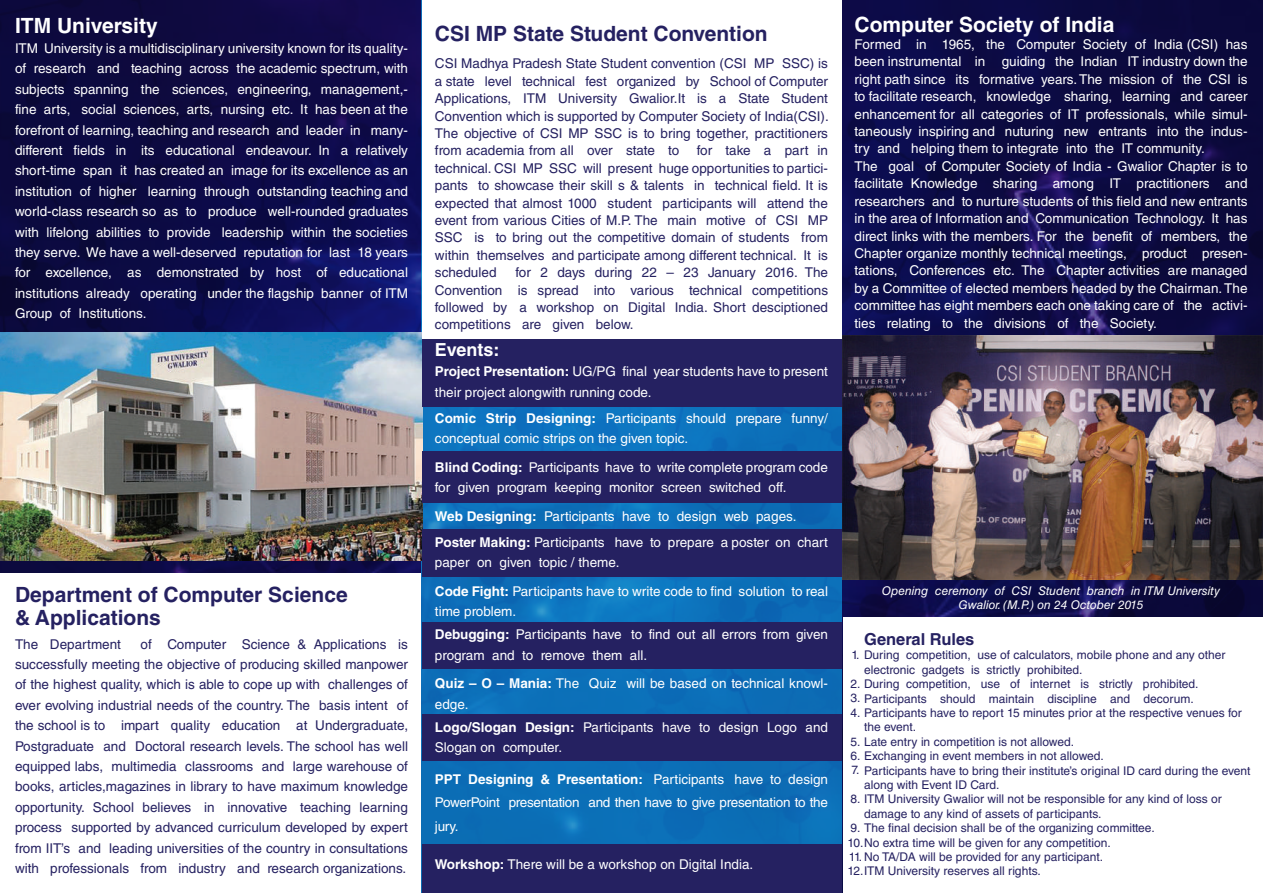
<style>
.page{position:relative;width:1263px;height:893px;background:#fff}
.page>*{position:absolute;margin:0;border:0;box-sizing:border-box;transform-origin:0 0}
.t1{font:700 21px/23.4px "Helvetica LT Std";color:#252161}
.t2{font:700 21px "Helvetica LT Std";color:#fff}
.t3{font:700 18px "Helvetica LT Std";color:#fff}
.t4{font:700 16.5px "Helvetica LT Std";color:#252161}
.t5{font:13.5px/20.4px "Helvetica LT Std";color:#fff}
.t6{font:13.5px/17.4px "Helvetica LT Std";color:#252161;text-align:justify}
.t7{font:12px/14.4px "Helvetica LT Std";color:#252161}
.t8{font:italic 12px/14.4px "Helvetica LT Std";color:#fff;text-align:center}
.s1{font-weight:700}
</style>
<div class="page">
<img style="left:0;top:0;width:1263px;height:893px">
<div style="left:421px;top:0;width:421px;height:893px;background:#1074bc"></div>
<img style="left:0;top:333px;width:422px;height:227px">
<div style="left:422px;top:338px;width:420px;height:68px;background:#252161"></div>
<div style="left:422px;top:451px;width:420px;height:52px;background:#252161"></div>
<div style="left:422px;top:530px;width:420px;height:47px;background:#252161"></div>
<div style="left:422px;top:622px;width:420px;height:47px;background:#252161"></div>
<div style="left:422px;top:715px;width:420px;height:46px;background:#252161"></div>
<div style="left:422px;top:845px;width:420px;height:48px;background:#252161"></div>
<div style="left:422px;top:0;width:420px;height:338px;background:#fff"></div>
<div style="left:843px;top:617px;width:420px;height:276px;background:#fff"></div>
<img style="left:842px;top:336px;width:421px;height:243px">
<h1 class="t2" style="left:15px;top:12px;width:144px">ITM University</h1>
<p class="t5" style="left:15px;top:38px;width:395px;text-align:justify">ITM University is a multidisciplinary university known for its quality&shy;of research and teaching across the academic spectrum, with subjects spanning the sciences, engineering, management,- fine arts, social sciences, arts, nursing etc. It has been at the forefront of learning, teaching and research and leader in many&shy;different fields in its educational endeavour. In a relatively short-time span it has created an image for its excellence as an institution of higher learning through outstanding teaching and world-class research so as to produce well-rounded graduates with lifelong abilities to provide leadership within the societies they serve. We have a well-deserved reputation for last 18 years for excellence, as demonstrated by host of educational institutions already operating under the flagship banner of ITM Group of Institutions.</p>
<h1 class="t1" style="left:15px;top:582px;width:334px">Department of Computer Science &amp; Applications</h1>
<p class="t6" style="left:15px;top:635px;width:108px">The Department</p>
<p class="t6" style="left:15px;top:634px;width:395px;line-height:20.4px;text-indent:126px">of Computer Science &amp; Applications is successfully meeting the objective of producing skilled manpower of the highest quality, which is able to cope up with challenges of ever evolving industrial needs of the country. The basis intent of the school is to impart quality education at Undergraduate, Postgraduate and Doctoral research levels. The school has well equipped labs, multimedia classrooms and large warehouse of books, articles,magazines in library to have maximum knowledge opportunity. School believes in innovative teaching learning process supported by advanced curriculum developed by expert from IIT’s and leading universities of the country in consultations with professionals from industry and research organizations.</p>
<h1 class="t1" style="left:435px;top:21px;width:334px">CSI MP State Student Convention</h1>
<p class="t6" style="left:435px;top:55px;width:395px">CSI Madhya Pradesh State Student convention (CSI MP SSC) is a state level technical fest organized by School of Computer Applications, ITM University Gwalior.It is a State Student Convention which is supported by Computer Society of India(CSI).<br>The objective of CSI MP SSC is to bring together, practitioners from academia from all over state to</p>
<p class="t6" style="left:435px;top:142px;width:395px;text-indent:262px">for take a part in technical. CSI MP SSC will present huge opportunities to partici&shy;pants to showcase their skill s &amp; talents in technical field. It is expected that almost 1000 student participants will attend the event from various Cities of M.P. The main motive of CSI MP SSC is to bring out the competitive domain of students from within themselves and participate among different technical. It is scheduled</p>
<p class="t6" style="left:435px;top:264px;width:395px;text-indent:81px">for 2 days during 22 – 23 January 2016. The Convention is spread into various technical competitions followed by a workshop on Digital India. Short desciptioned competitions are given below.</p>
<h2 class="t3" style="left:435px;top:339px;width:66px">Events:</h2>
<p class="t5" style="left:435px;top:361px;width:394px"><span class="s1">Project Presentation:</span> UG/PG final year students have to present their project alongwith running code.</p>
<p class="t5" style="left:435px;top:408px;width:394px"><span class="s1">Comic Strip Designing:</span> Participants should prepare funny/ conceptual comic strips on the given topic.</p>
<p class="t5" style="left:435px;top:457px;width:394px"><span class="s1">Blind Coding:</span> Participants have to write complete program code for given program keeping monitor screen switched off.</p>
<p class="t5" style="left:435px;top:503px;width:394px;line-height:25.8px"><span class="s1">Web Designing:</span> Participants have to design web pages.<br><span class="s1">Poster Making:</span> Participants have to prepare a poster on chart</p>
<p class="t5" style="left:435px;top:548px;width:395px;line-height:28.8px">paper on given topic / theme.<br><span class="s1">Code Fight:</span> Participants have to write code to find solution to real</p>
<p class="t5" style="left:435px;top:600px;width:394px;line-height:22.8px">time problem.<br><span class="s1">Debugging:</span> Participants have to find out all errors from given</p>
<p class="t5" style="left:435px;top:640px;width:395px;line-height:28.8px">program and to remove them all.<br><span class="s1">Quiz – O – Mania:</span> The Quiz will be based on technical knowl-</p>
<p class="t5" style="left:435px;top:693px;width:394px;line-height:22.8px">edge.<br><span class="s1">Logo/Slogan Design:</span> Participants have to design Logo and</p>
<p class="t5" style="left:435px;top:737px;width:129px">Slogan on computer.</p>
<p class="t5" style="left:435px;top:767px;width:395px;line-height:23.4px;text-align:justify"><span class="s1">PPT Designing &amp; Presentation:</span> Participants have to design PowerPoint presentation and then have to give presentation to the jury.</p>
<p class="t5" style="left:435px;top:854px;width:320px"><span class="s1">Workshop:</span> There will be a workshop on Digital India.</p>
<h1 class="t2" style="left:854px;top:11px;width:261px">Computer Society of India</h1>
<p class="t5" style="left:854px;top:36px;width:395px;line-height:17.4px">Formed in 1965, the Computer Society of India (CSI) has been instrumental in guiding the Indian IT industry down the right path since its formative years. The mission of the CSI is to facilitate research, knowledge sharing, learning and career enhancement for all categories of IT professionals, while simul&shy;taneously inspiring and nuturing new entrants into the indus&shy;try and helping them to integrate into the IT community.<br>The goal of Computer Society of India - Gwalior Chapter is to facilitate Knowledge sharing among IT practitioners and researchers and to nurture students of this field and new entrants in the area of Information and Communication Technology. It has direct links with the members. For the benefit of members, the Chapter organize monthly technical meetings, product presen&shy;tations, Conferences etc. The Chapter activities are managed by a Committee of elected members headed by the Chairman. The committee has eight members each one taking care of the activi&shy;ties relating to the divisions of the Society.</p>
<p class="t8" style="left:882px;top:583px;width:340px">Opening ceremony of CSI Student branch in ITM University<br>Gwalior. (M.P.) on 24 October 2015</p>
<p class="t4" style="left:864px;top:629px;width:112px">General Rules</p>
<p class="t7" style="left:864px;top:648px;width:363px;text-indent:-13px">1. During competition, use of calculators, mobile phone and any other electronic gadgets is strictly prohibited.</p>
<p class="t7" style="left:850px;top:677px;width:350px">2. During competition, use of internet is strictly prohibited.</p>
<p class="t7" style="left:850px;top:691px;width:345px">3. Participants should maintain discipline and decorum.</p>
<p class="t7" style="left:864px;top:705px;width:379px;text-indent:-14px">4. Participants have to report 15 minutes prior at the respective venues for the event.</p>
<p class="t7" style="left:850px;top:734px;width:225px">5. Late entry in competition is not allowed.</p>
<p class="t7" style="left:850px;top:749px;width:255px">6. Exchanging in event members in not allowed.</p>
<p class="t7" style="left:864px;top:763px;width:388px;text-indent:-13px">7. Participants have to bring their institute’s original ID card during the event along with Event ID Card.</p>
<p class="t7" style="left:864px;top:792px;width:359px;text-indent:-14px">8. ITM University Gwalior will not be responsible for any kind of loss or damage to any kind of assets of participants.</p>
<p class="t7" style="left:847px;top:821px;width:309px">9. The final decision shall be of the organizing committee.<br>10.No extra time will be given for any competition.</p>
<p class="t7" style="left:847px;top:849px;width:257px">11. No TA/DA will be provided for any participant.<br>12.ITM University reserves all rights.</p>
</div>
